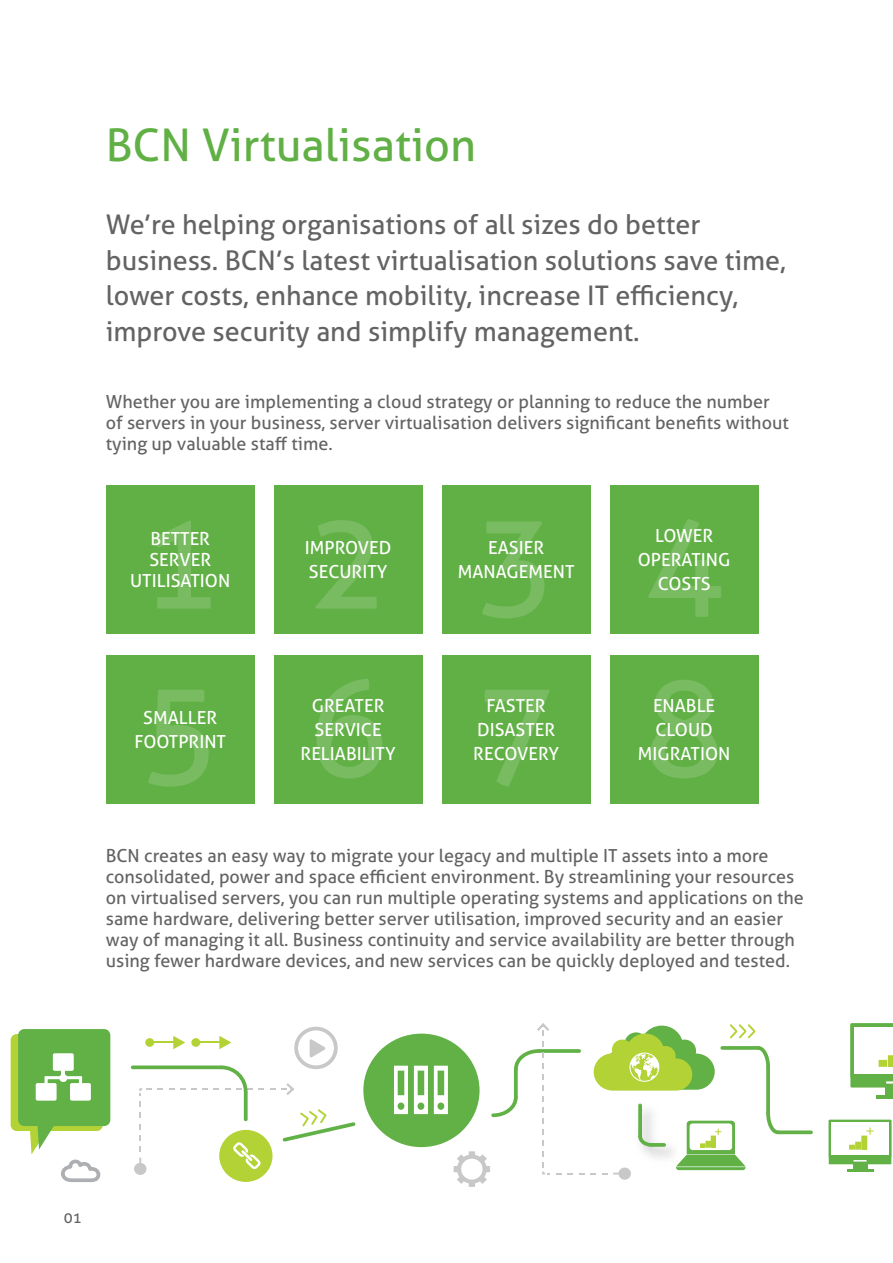
<style>
.page{position:relative;width:893px;height:1263px;background:#fff}
.page>*{position:absolute;margin:0;border:0;box-sizing:border-box;transform-origin:0 0}
.t1{font:135px/168.3px "Aller";letter-spacing:.645em;color:#fff}
.t2{font:45px "Aller";color:#61b045}
.t3{font:27px/36px "Aller";color:#646363}
.t4{font:18px/21px "Aller";color:#646363}
.t5{font:18px/24px "Aller";color:#fff;text-align:center}
.t6{font:15px "Aller";color:#646363}
</style>
<div class="page">
<div style="left:363px;top:1033px;width:117px;height:114px;background:#61b146;border-radius:50%"></div>
<svg style="left:394px;top:1066px;width:14px;height:48px"></svg>
<svg style="left:414px;top:1066px;width:14px;height:48px"></svg>
<svg style="left:434px;top:1066px;width:14px;height:48px"></svg>
<svg style="left:550px;top:1049px;width:29px;height:4px"></svg>
<div style="left:294px;top:1027px;width:44px;height:42px;border:4px solid #c8c8c8;border-radius:50%"></div>
<svg style="left:310px;top:1039px;width:16px;height:19px"></svg>
<svg style="left:139px;top:1088px;width:24px;height:19px"></svg>
<svg style="left:180px;top:1088px;width:28px;height:2px"></svg>
<svg style="left:134px;top:1135px;width:12px;height:40px"></svg>
<svg style="left:281px;top:1083px;width:13px;height:12px"></svg>
<svg style="left:537px;top:1023px;width:12px;height:13px"></svg>
<svg style="left:613px;top:1167px;width:18px;height:13px"></svg>
<div style="left:219px;top:1130px;width:53px;height:52px;background:#b3d236;border-radius:50%"></div>
<svg style="left:454px;top:1042px;width:96px;height:145px"></svg>
<hr style="left:149px;top:1041px;width:26px;height:2px;background:#b3d236">
<div style="left:145px;top:1038px;width:9px;height:9px;background:#b3d236;border-radius:50%"></div>
<svg style="left:173px;top:1036px;width:12px;height:13px"></svg>
<hr style="left:196px;top:1041px;width:25px;height:2px;background:#b3d236">
<div style="left:191px;top:1038px;width:9px;height:9px;background:#b3d236;border-radius:50%"></div>
<svg style="left:219px;top:1036px;width:12px;height:13px"></svg>
<svg style="left:594px;top:1025px;width:121px;height:65px"></svg>
<div style="left:853px;top:1161px;width:14px;height:10px;background:#61b146"></div>
<hr style="left:847px;top:1170px;width:26px;height:2px;background:#61b146">
<div style="left:829px;top:1120px;width:62px;height:44px;background:#61b146"></div>
<svg style="left:766px;top:1071px;width:4px;height:38px"></svg>
<svg style="left:782px;top:1130px;width:29px;height:4px"></svg>
<svg style="left:722px;top:1046px;width:32px;height:4px"></svg>
<svg style="left:766px;top:1109px;width:16px;height:26px"></svg>
<svg style="left:754px;top:1046px;width:16px;height:25px"></svg>
<svg style="left:730px;top:1024px;width:25px;height:14px"></svg>
<svg style="left:282px;top:1109px;width:74px;height:33px"></svg>
<div style="left:885px;top:1083px;width:8px;height:15px;background:#61b146"></div>
<hr style="left:876px;top:1096px;width:17px;height:3px;background:#61b146">
<img style="left:638px;top:1103px;width:35px;height:55px">
<svg style="left:638px;top:1105px;width:4px;height:28px"></svg>
<svg style="left:655px;top:1143px;width:9px;height:4px"></svg>
<svg style="left:638px;top:1133px;width:17px;height:15px"></svg>
<svg style="left:831px;top:1122px;width:58px;height:39px;background:#e1efd3"></svg>
<svg style="left:850px;top:1023px;width:43px;height:64px"></svg>
<div style="left:879px;top:1060px;width:8px;height:6px;background:#b3d236"></div>
<div style="left:879px;top:1060px;width:8px;height:7px;border:1px solid #b3d236"></div>
<svg style="left:233px;top:1142px;width:28px;height:27px"></svg>
<svg style="left:676px;top:1121px;width:70px;height:49px"></svg>
<svg style="left:11px;top:1029px;width:99px;height:153px"></svg>
<div style="left:59px;top:1074px;width:8px;height:8px;background:#fff;border-radius:50%"></div>
<svg style="left:133px;top:1065px;width:81px;height:4px"></svg>
<svg style="left:244px;top:1095px;width:4px;height:24px"></svg>
<svg style="left:214px;top:1065px;width:50px;height:30px"></svg>
<div style="left:106px;top:485px;width:149px;height:149px;background:#61b045"></div>
<div style="left:106px;top:655px;width:149px;height:149px;background:#61b045"></div>
<div style="left:274px;top:485px;width:149px;height:149px;background:#61b045"></div>
<div style="left:274px;top:655px;width:149px;height:149px;background:#61b045"></div>
<div style="left:442px;top:485px;width:149px;height:149px;background:#61b045"></div>
<div style="left:442px;top:655px;width:149px;height:149px;background:#61b045"></div>
<div style="left:610px;top:485px;width:148px;height:149px;background:#61b045"></div>
<div style="left:610px;top:655px;width:148px;height:149px;background:#61b045"></div>
<h2 class="t2" style="left:106px;top:117px;width:372px">BCN Virtualisation</h2>
<h3 class="t3" style="left:106px;top:206px;width:682px">We’re helping organisations of all sizes do better business. BCN’s latest virtualisation solutions save time, lower costs, enhance mobility, increase IT efficiency, improve security and simplify management.</h3>
<p class="t4" style="left:106px;top:391px;width:685px">Whether you are implementing a cloud strategy or planning to reduce the number of servers in your business, server virtualisation delivers significant benefits without tying up valuable staff time.</p>
<h1 class="t1" style="left:140px;top:476px;width:586px">1234<br>5678</h1>
<p class="t5" style="left:638px;top:523px;width:94px">LOWER<br>OPERATING<br>COSTS</p>
<p class="t5" style="left:130px;top:528px;width:102px;line-height:21px">BETTER<br>SERVER<br>UTILISATION</p>
<p class="t5" style="left:305px;top:535px;width:88px;text-align:left">IMPROVED<br>SECURITY</p>
<p class="t5" style="left:458px;top:535px;width:118px">EASIER<br>MANAGEMENT</p>
<p class="t5" style="left:301px;top:693px;width:97px">GREATER<br>SERVICE<br>RELIABILITY</p>
<p class="t5" style="left:473px;top:693px;width:87px">FASTER<br>DISASTER<br>RECOVERY</p>
<p class="t5" style="left:638px;top:693px;width:94px">ENABLE<br>CLOUD<br>MIGRATION</p>
<p class="t5" style="left:134px;top:705px;width:93px">SMALLER<br>FOOTPRINT</p>
<p class="t4" style="left:106px;top:845px;width:700px">BCN creates an easy way to migrate your legacy and multiple IT assets into a more consolidated, power and space efficient environment. By streamlining your resources on virtualised servers, you can run multiple operating systems and applications on the same hardware, delivering better server utilisation, improved security and an easier way of managing it all. Business continuity and service availability are better through using fewer hardware devices, and new services can be quickly deployed and tested.</p>
<p class="t6" style="left:64px;top:1208px;width:19px">01</p>
</div>
